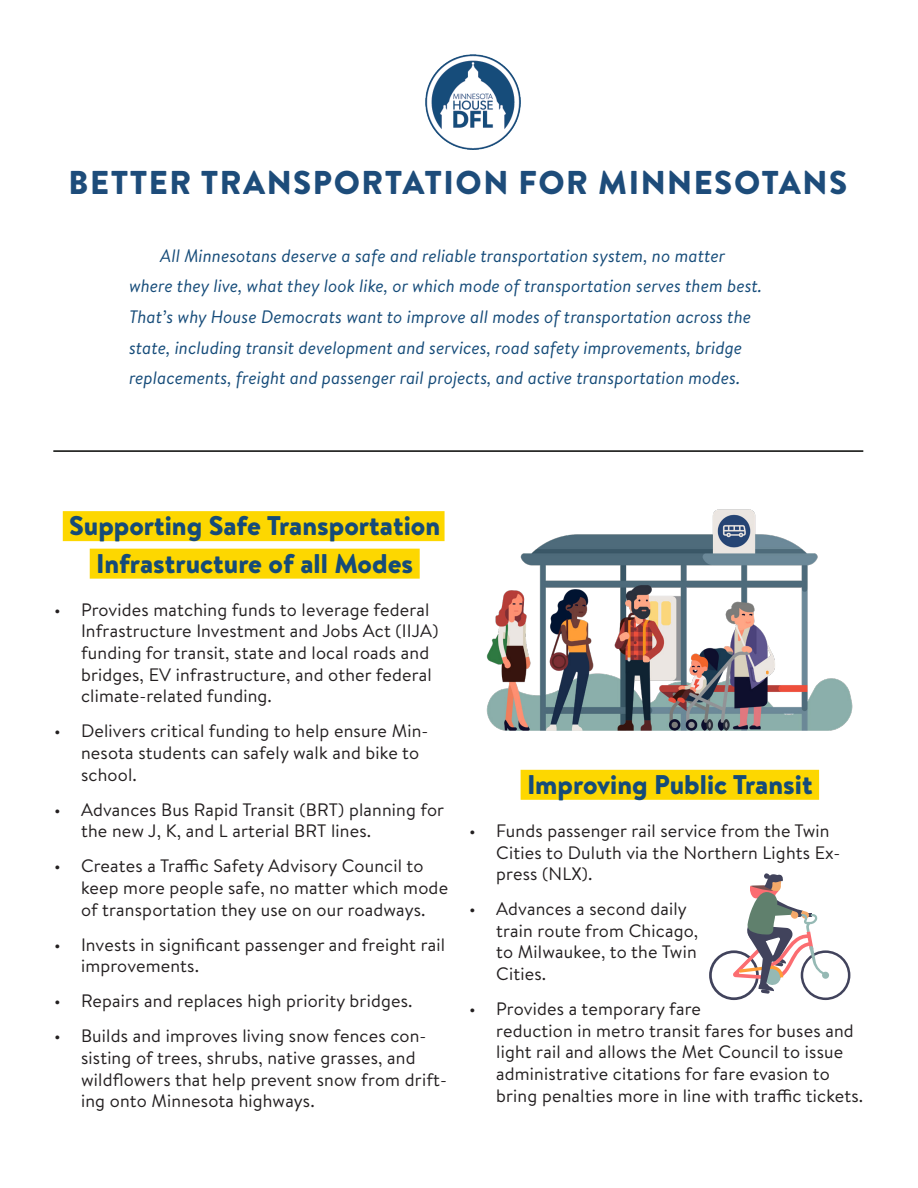
<style>
.page{position:relative;width:918px;height:1188px;background:#fff}
.page>*{position:absolute;margin:0;border:0;box-sizing:border-box;transform-origin:0 0}
.t1{font:900 33px "Brandon Text";letter-spacing:.045em;color:#1d4c7a}
.t2{font:900 27px "Brandon Text";color:#154b79}
.t3{font:18px/21.6px "Brandon Text";letter-spacing:.01em;color:#231f20}
.t4{font:italic 18px/30.8px "Brandon Text";color:#154b79}
</style>
<div class="page">
<hr style="left:53px;top:450px;width:810px;height:2px;background:#040503">
<div style="left:63px;top:511px;width:382px;height:30px;background:#fdd700"></div>
<div style="left:90px;top:549px;width:330px;height:30px;background:#fdd700"></div>
<div style="left:521px;top:770px;width:298px;height:30px;background:#fdd700"></div>
<img style="left:426px;top:54px;width:95px;height:95px">
<img style="left:486px;top:509px;width:367px;height:222px">
<svg style="left:709px;top:873px;width:141px;height:127px"></svg>
<p class="t1" style="left:69px;top:159px;width:780px">BETTER TRANSPORTATION FOR MINNESOTANS</p>
<p class="t4" style="left:129px;top:239px;width:635px;text-indent:31px">All Minnesotans deserve a safe and reliable transportation system, no matter where they live, what they look like, or which mode of transportation serves them best.<br>That’s why House Democrats want to improve all modes of transportation across the state, including transit development and services, road safety improvements, bridge replacements, freight and passenger rail projects, and active transportation modes.</p>
<p class="t2" style="left:69px;top:507px;width:372px">Supporting Safe Transportation</p>
<p class="t2" style="left:96px;top:544px;width:319px">Infrastructure of all Modes</p>
<p class="t3" style="left:81px;top:598px;width:359px;text-indent:-27px">• Provides matching funds to leverage federal Infrastructure Investment and Jobs Act (IIJA) funding for transit, state and local roads and bridges, EV infrastructure, and other federal climate-related funding.</p>
<p class="t3" style="left:81px;top:720px;width:349px;text-indent:-27px">• Delivers critical funding to help ensure Min&shy;nesota students can safely walk and bike to school.</p>
<p class="t3" style="left:81px;top:798px;width:365px;text-indent:-27px">• Advances Bus Rapid Transit (BRT) planning for the new J, K, and L arterial BRT lines.</p>
<p class="t3" style="left:81px;top:855px;width:369px;text-indent:-27px">• Creates a Traffic Safety Advisory Council to keep more people safe, no matter which mode of transportation they use on our roadways.</p>
<p class="t3" style="left:81px;top:933px;width:366px;text-indent:-27px">• Invests in significant passenger and freight rail improvements.</p>
<p class="t3" style="left:54px;top:990px;width:360px">• Repairs and replaces high priority bridges.</p>
<p class="t3" style="left:81px;top:1025px;width:367px;text-indent:-27px">• Builds and improves living snow fences con&shy;sisting of trees, shrubs, native grasses, and wildflowers that help prevent snow from drift&shy;ing onto Minnesota highways.</p>
<p class="t2" style="left:527px;top:765px;width:287px">Improving Public Transit</p>
<p class="t3" style="left:496px;top:819px;width:346px;text-indent:-27px">• Funds passenger rail service from the Twin<br>Cities to Duluth via the Northern Lights Ex&shy;press (NLX).</p>
<p class="t3" style="left:496px;top:898px;width:204px;text-indent:-27px">• Advances a second daily train route from Chicago, to Milwaukee, to the Twin<br>Cities.</p>
<p class="t3" style="left:496px;top:998px;width:369px;text-indent:-27px">• Provides a temporary fare<br>reduction in metro transit fares for buses and light rail and allows the Met Council to issue administrative citations for fare evasion to bring penalties more in line with traffic tickets.</p>
</div>
